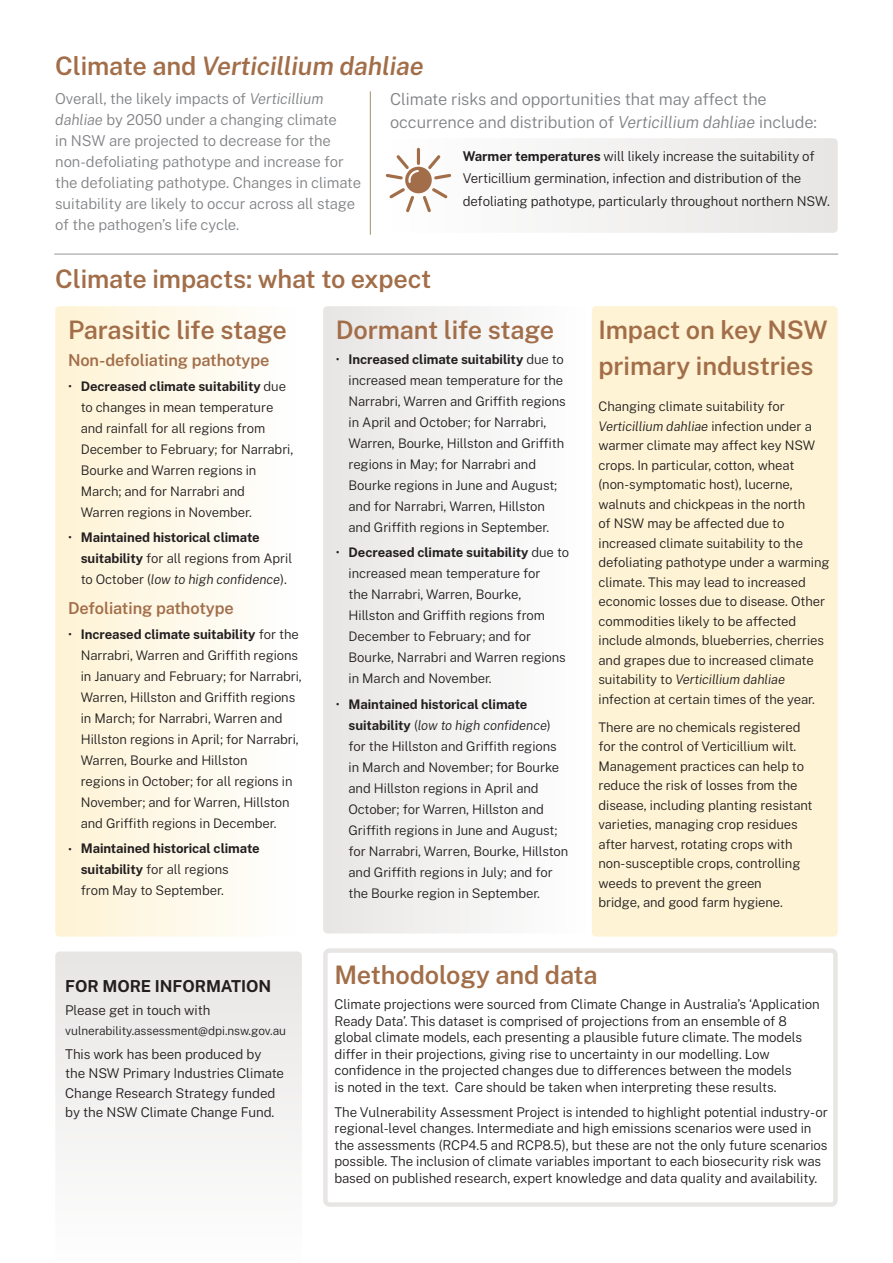
<style>
.page{position:relative;width:893px;height:1263px;background:#fff}
.page>*{position:absolute;margin:0;border:0;box-sizing:border-box;transform-origin:0 0}
.t1{font:600 25.5px/36px "Public Sans";letter-spacing:-.005em;color:#a26e49}
.t2{font:italic 600 25.5px "Public Sans";letter-spacing:-.005em;color:#a26e49}
.t3{font:300 16.5px "Public Sans";letter-spacing:-.005em;color:#808285}
.t4{font:600 16.5px "Public Sans";letter-spacing:-.005em;color:#a26e49}
.t5{font:700 16.5px "Public Sans";letter-spacing:-.005em;color:#231f20}
.t6{font:300 15px/21px "Public Sans";letter-spacing:-.005em;color:#808285}
.t7{font:300 13.5px/16.5px "Public Sans";letter-spacing:-.005em;color:#231f20}
.t8{font:300 13.2px/21px "Public Sans";letter-spacing:-.005em;color:#231f20}
.t9{font:700 13.2px/21px "Public Sans";letter-spacing:-.005em;color:#231f20}
.t10{font:300 12px "Public Sans";letter-spacing:-.005em;color:#231f20}
.s1{font-style:normal}
.s2{font-style:italic}
.s3{font-weight:700}
.s4{font-weight:300}
.s5{font-weight:300;font-style:italic}
</style>
<div class="page">
<div style="left:323px;top:306px;width:264px;height:627px;background:#f3f2f1;border-radius:4px"></div>
<div style="left:55px;top:306px;width:243px;height:630px;background:linear-gradient(to right,#fef3d4,#fefefe);border-radius:4px"></div>
<div style="left:592px;top:306px;width:246px;height:630px;background:#fef3d4;border-radius:4px"></div>
<div style="left:390px;top:138px;width:448px;height:95px;background:#f2f1f1;border-radius:4px"></div>
<div style="left:323px;top:948px;width:515px;height:259px;border:4px solid #e8e6e5;border-radius:4px"></div>
<div style="left:55px;top:951px;width:247px;height:199px;background:#efeded"></div>
<svg style="left:386px;top:148px;width:65px;height:64px"></svg>
<hr style="left:54px;top:254px;width:784px;height:1px;background:#939598">
<hr style="left:370px;top:91px;width:1px;height:144px;background:#a18e69">
<h2 class="t2" style="left:55px;top:48px;width:370px"><span class="s1">Climate and</span> Verticillium dahliae</h2>
<p class="t6" style="left:55px;top:87px;width:270px">Overall, the likely impacts of <span class="s2">Verticillium</span></p>
<p class="t3" style="left:390px;top:88px;width:378px">Climate risks and opportunities that may affect the</p>
<p class="t6" style="left:55px;top:108px;width:283px"><span class="s2">dahliae</span> by 2050 under a changing climate</p>
<p class="t3" style="left:390px;top:110px;width:428px">occurrence and distribution of <span class="s2">Verticillium dahliae</span> include:</p>
<p class="t6" style="left:55px;top:129px;width:277px">in NSW are projected to decrease for the</p>
<p class="t7" style="left:463px;top:147px;width:353px"><span class="s3">Warmer temperatures</span> will likely increase the suitability of</p>
<p class="t6" style="left:55px;top:150px;width:307px">non-defoliating pathotype and increase for the defoliating pathotype. Changes in climate</p>
<p class="t7" style="left:463px;top:169px;width:340px">Verticillium germination, infection and distribution of the</p>
<p class="t6" style="left:55px;top:192px;width:301px">suitability are likely to occur across all stage</p>
<p class="t7" style="left:463px;top:192px;width:369px">defoliating pathotype, particularly throughout northern NSW.</p>
<p class="t6" style="left:55px;top:213px;width:186px">of the pathogen’s life cycle.</p>
<h2 class="t1" style="left:55px;top:259px;width:378px">Climate impacts: what to expect</h2>
<h3 class="t1" style="left:68px;top:310px;width:220px">Parasitic life stage</h3>
<h4 class="t4" style="left:68px;top:348px;width:203px">Non-defoliating pathotype</h4>
<p class="t8" style="left:81px;top:375px;width:214px;text-indent:-13px">• <span class="s3">Decreased climate suitability</span> due to changes in mean temperature and rainfall for all regions from<br>December to February; for Narrabri,<br>Bourke and Warren regions in<br>March; and for Narrabri and<br>Warren regions in November.</p>
<p class="t9" style="left:81px;top:526px;width:213px;text-indent:-13px"><span class="s4">•</span> Maintained historical climate suitability <span class="s4">for all regions from April to October (</span><span class="s5">low to high confidence</span><span class="s4">).</span></p>
<h4 class="t4" style="left:68px;top:596px;width:167px">Defoliating pathotype</h4>
<p class="t8" style="left:81px;top:623px;width:223px;text-indent:-13px">• <span class="s3">Increased climate suitability</span> for the Narrabri, Warren and Griffith regions in January and February; for Narrabri, Warren, Hillston and Griffith regions in March; for Narrabri, Warren and Hillston regions in April; for Narrabri, Warren, Bourke and Hillston<br>regions in October; for all regions in November; and for Warren, Hillston and Griffith regions in December.</p>
<p class="t9" style="left:81px;top:837px;width:180px;text-indent:-13px"><span class="s4">•</span> Maintained historical climate suitability <span class="s4">for all regions from May to September.</span></p>
<h3 class="t1" style="left:336px;top:310px;width:220px">Dormant life stage</h3>
<p class="t8" style="left:349px;top:348px;width:219px;text-indent:-13px">• <span class="s3">Increased climate suitability</span> due to increased mean temperature for the Narrabri, Warren and Griffith regions in April and October; for Narrabri, Warren, Bourke, Hillston and Griffith regions in May; for Narrabri and Bourke regions in June and August; and for Narrabri, Warren, Hillston and Griffith regions in September.</p>
<p class="t8" style="left:349px;top:542px;width:222px;text-indent:-13px">• <span class="s3">Decreased climate suitability</span> due to increased mean temperature for<br>the Narrabri, Warren, Bourke,<br>Hillston and Griffith regions from<br>December to February; and for<br>Bourke, Narrabri and Warren regions in March and November.</p>
<p class="t8" style="left:349px;top:693px;width:221px;text-indent:-13px">• <span class="s3">Maintained historical climate suitability</span> (<span class="s2">low to high confidence</span>) for the Hillston and Griffith regions in March and November; for Bourke and Hillston regions in April and October; for Warren, Hillston and Griffith regions in June and August; for Narrabri, Warren, Bourke, Hillston and Griffith regions in July; and for the Bourke region in September.</p>
<h3 class="t1" style="left:598px;top:310px;width:231px">Impact on key NSW primary industries</h3>
<p class="t8" style="left:598px;top:396px;width:233px;line-height:19.5px">Changing climate suitability for <span class="s2">Verticillium dahliae</span> infection under a warmer climate may affect key NSW crops. In particular, cotton, wheat (non-symptomatic host), lucerne, walnuts and chickpeas in the north<br>of NSW may be affected due to increased climate suitability to the defoliating pathotype under a warming climate. This may lead to increased economic losses due to disease. Other commodities likely to be affected include almonds, blueberries, cherries and grapes due to increased climate suitability to <span class="s2">Verticillium dahliae </span>infection at certain times of the year.</p>
<p class="t8" style="left:598px;top:717px;width:216px;line-height:19.5px">There are no chemicals registered for the control of Verticillium wilt.<br>Management practices can help to reduce the risk of losses from the disease, including planting resistant varieties, managing crop residues after harvest, rotating crops with non-susceptible crops, controlling weeds to prevent the green<br>bridge, and good farm hygiene.</p>
<h2 class="t5" style="left:65px;top:973px;width:208px">FOR MORE INFORMATION</h2>
<p class="t7" style="left:65px;top:1002px;width:147px">Please get in touch with</p>
<p class="t10" style="left:65px;top:1022px;width:222px">vulnerability.assessment@dpi.nsw.gov.au</p>
<p class="t7" style="left:65px;top:1043px;width:220px;line-height:19.5px">This work has been produced by the NSW Primary Industries Climate<br>Change Research Strategy funded by the NSW Climate Change Fund.</p>
<h2 class="t1" style="left:334px;top:955px;width:265px">Methodology and data</h2>
<p class="t7" style="left:334px;top:995px;width:487px">Climate projections were sourced from Climate Change in Australia’s ‘Application Ready Data’. This dataset is comprised of projections from an ensemble of 8 global climate models, each presenting a plausible future climate. The models differ in their projections, giving rise to uncertainty in our modelling. Low confidence in the projected changes due to differences between the models<br>is noted in the text. Care should be taken when interpreting these results.</p>
<p class="t7" style="left:334px;top:1103px;width:495px">The Vulnerability Assessment Project is intended to highlight potential industry-or regional-level changes. Intermediate and high emissions scenarios were used in the assessments (RCP4.5 and RCP8.5), but these are not the only future scenarios possible. The inclusion of climate variables important to each biosecurity risk was based on published research, expert knowledge and data quality and availability.</p>
</div>
